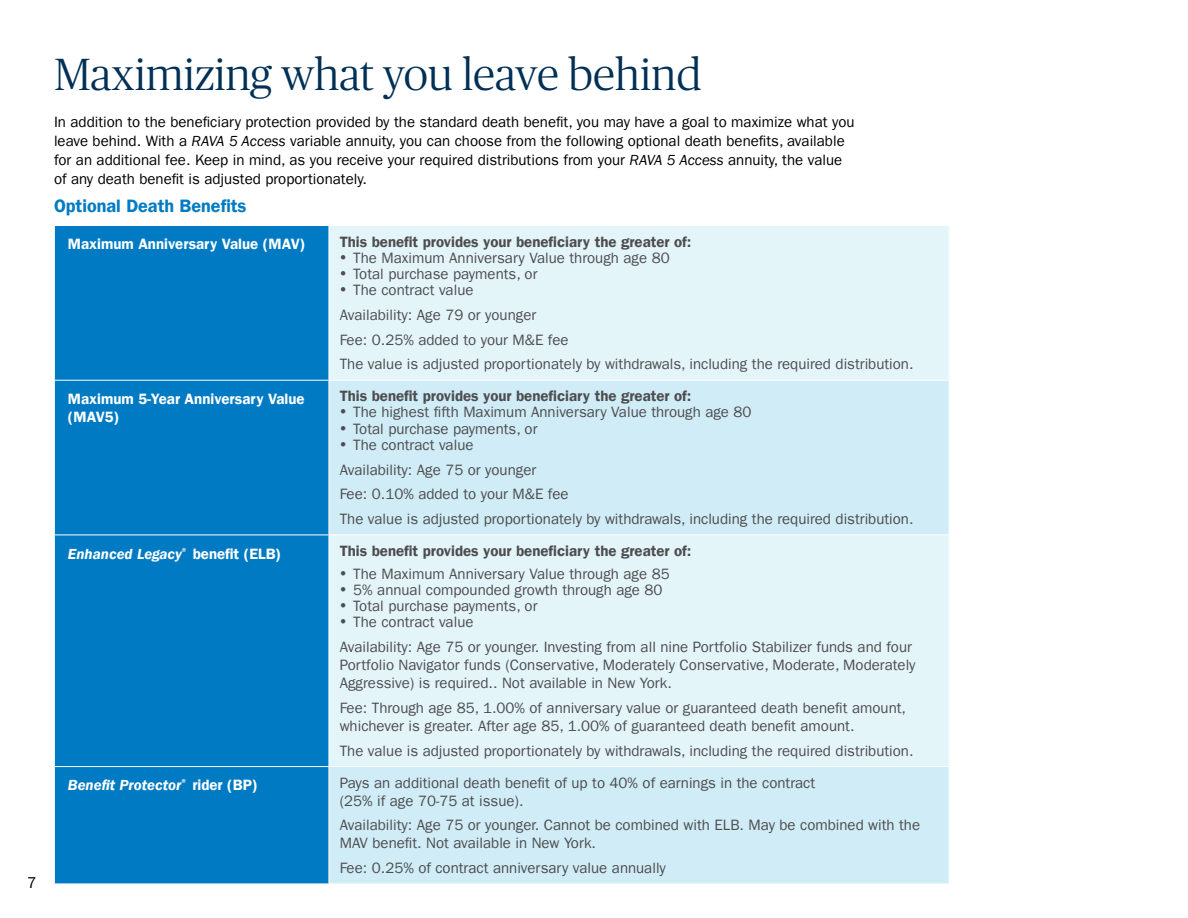
<style>
.page{position:relative;width:1188px;height:918px;background:#fff}
.page>*{position:absolute;margin:0;border:0;box-sizing:border-box;transform-origin:0 0}
.t1{font:300 45px "Publico Headline";color:#003055}
.t2{font:18px "ITC Frank Gofor Ameriprise Dm";color:#007bc3}
.t3{font:15.75px "ITC Frank Gofor Ameriprise";color:#000}
.t4{font:15px/24.8px "ITC Frank Gofor Ameriprise";color:#4d4d4f}
.t5{font:15px/18.8px "ITC Frank Gofor Ameriprise";color:#000}
.t6{font:15px "ITC Frank Gofor Ameriprise Dm";color:#4d4d4f}
.t7{font:15px/18px "ITC Frank Gofor Ameriprise Dm";color:#fff}
.t8{font:15px "ITC Frank Gofor Ameriprise Dm It";color:#fff}
.s1{font-style:italic}
.s2{font-family:"ITC Frank Gofor Ameriprise Dm"}
</style>
<div class="page">
<div style="left:55px;top:226px;width:274px;height:658px;background:#007bc3"></div>
<div style="left:329px;top:226px;width:620px;height:154px;background:#e4f5fa"></div>
<div style="left:330px;top:381px;width:619px;height:503px;background:#d0ecf6"></div>
<div style="left:329px;top:535px;width:620px;height:232px;background:#e4f5fa"></div>
<hr style="left:329px;top:226px;width:1px;height:154px;background:#fff">
<hr style="left:54px;top:380px;width:275px;height:1px;background:#fff">
<hr style="left:54px;top:535px;width:275px;height:1px;background:#fff">
<hr style="left:329px;top:535px;width:621px;height:1px;background:#fff">
<hr style="left:329px;top:535px;width:1px;height:231px;background:#fff">
<hr style="left:54px;top:766px;width:275px;height:1px;background:#fff">
<hr style="left:329px;top:766px;width:621px;height:1px;background:#fff">
<p class="t3" style="left:27px;top:874px;width:11px">7</p>
<h1 class="t1" style="left:54px;top:44px;width:649px">Maximizing what you leave behind</h1>
<p class="t5" style="left:54px;top:113px;width:802px">In addition to the beneficiary protection provided by the standard death benefit, you may have a goal to maximize what you leave behind. With a <span class="s1">RAVA 5 Access</span> variable annuity, you can choose from the following optional death benefits, available for an additional fee. Keep in mind, as you receive your required distributions from your <span class="s1">RAVA 5 Access</span> annuity, the value of any death benefit is adjusted proportionately.</p>
<p class="t2" style="left:54px;top:196px;width:194px">Optional Death Benefits</p>
<p class="t7" style="left:68px;top:235px;width:239px">Maximum Anniversary Value (MAV)</p>
<p class="t6" style="left:340px;top:233px;width:353px">This benefit provides your beneficiary the greater of:</p>
<p class="t4" style="left:340px;top:245px;width:331px">• The Maximum Anniversary Value through age 80</p>
<p class="t4" style="left:340px;top:262px;width:199px">• Total purchase payments, or</p>
<p class="t4" style="left:340px;top:278px;width:575px">• The contract value<br>Availability: Age 79 or younger<br>Fee: 0.25% added to your M&amp;E fee<br>The value is adjusted proportionately by withdrawals, including the required distribution.</p>
<p class="t7" style="left:68px;top:390px;width:238px">Maximum 5-Year Anniversary Value (MAV5)</p>
<p class="t6" style="left:340px;top:387px;width:353px">This benefit provides your beneficiary the greater of:</p>
<p class="t4" style="left:340px;top:400px;width:413px">• The highest fifth Maximum Anniversary Value through age 80</p>
<p class="t4" style="left:340px;top:416px;width:199px">• Total purchase payments, or</p>
<p class="t4" style="left:340px;top:432px;width:575px">• The contract value<br>Availability: Age 75 or younger<br>Fee: 0.10% added to your M&amp;E fee<br>The value is adjusted proportionately by withdrawals, including the required distribution.</p>
<p class="t8" style="left:68px;top:545px;width:215px">Enhanced Legacy<sup>®</sup> <span class="s2">benefit (ELB)</span></p>
<p class="t6" style="left:340px;top:542px;width:353px">This benefit provides your beneficiary the greater of:</p>
<p class="t4" style="left:340px;top:562px;width:331px">• The Maximum Anniversary Value through age 85</p>
<p class="t4" style="left:340px;top:578px;width:324px">• 5% annual compounded growth through age 80</p>
<p class="t4" style="left:340px;top:594px;width:199px">• Total purchase payments, or</p>
<p class="t4" style="left:340px;top:610px;width:574px">• The contract value<br>Availability: Age 75 or younger. Investing from all nine Portfolio Stabilizer funds and four</p>
<p class="t4" style="left:340px;top:656px;width:577px;line-height:18px">Portfolio Navigator funds (Conservative, Moderately Conservative, Moderate, Moderately<br>Aggressive) is required.. Not available in New York.</p>
<p class="t4" style="left:340px;top:699px;width:568px;line-height:18px">Fee: Through age 85, 1.00% of anniversary value or guaranteed death benefit amount, whichever is greater. After age 85, 1.00% of guaranteed death benefit amount.</p>
<p class="t4" style="left:340px;top:738px;width:575px">The value is adjusted proportionately by withdrawals, including the required distribution.</p>
<p class="t8" style="left:68px;top:777px;width:191px">Benefit Protector<sup>®</sup> <span class="s2">rider (BP)</span></p>
<p class="t4" style="left:340px;top:774px;width:477px;line-height:18px">Pays an additional death benefit of up to 40% of earnings in the contract (25% if age 70-75 at issue).</p>
<p class="t4" style="left:340px;top:816px;width:582px;line-height:18px">Availability: Age 75 or younger. Cannot be combined with ELB. May be combined with the<br>MAV benefit. Not available in New York.</p>
<p class="t4" style="left:340px;top:856px;width:328px">Fee: 0.25% of contract anniversary value annually</p>
</div>
